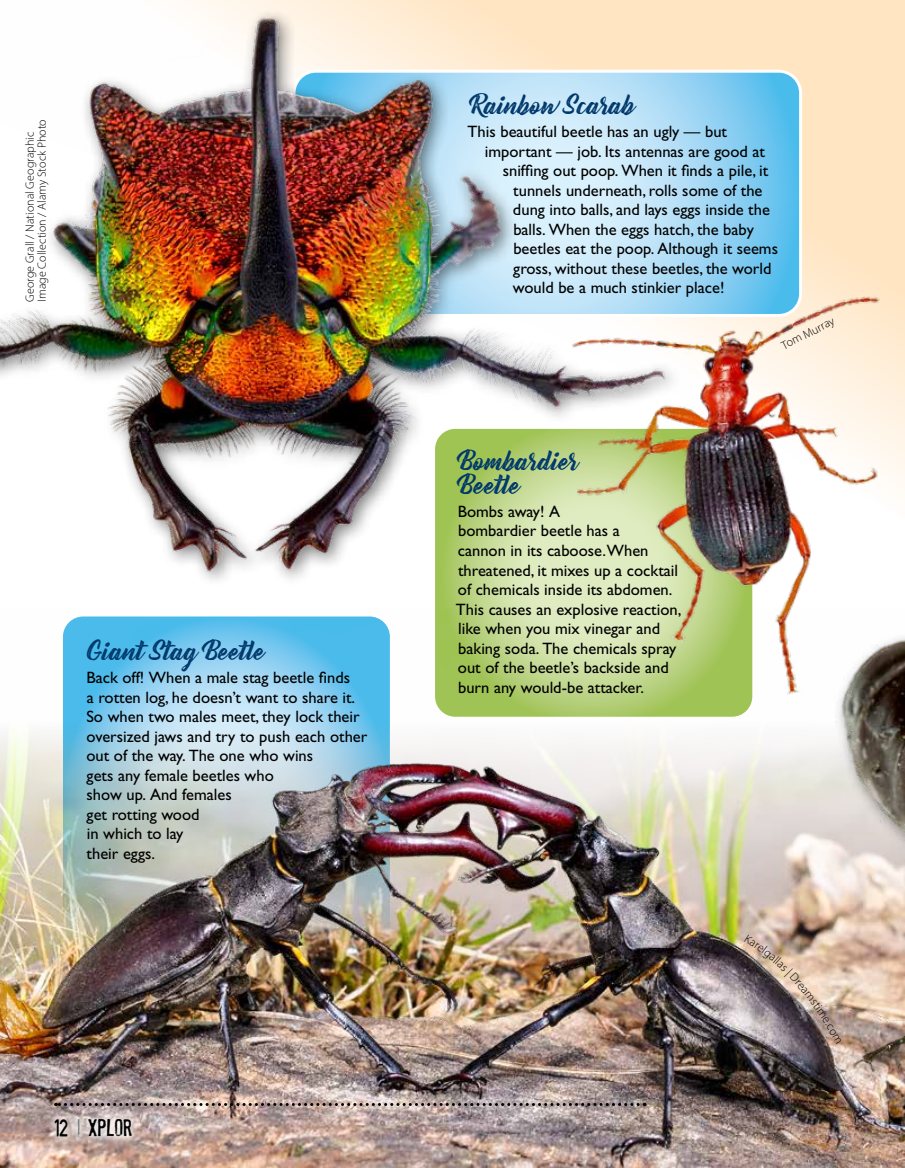
<style>
.page{position:relative;width:905px;height:1168px;background:#fff}
.page>*{position:absolute;margin:0;border:0;box-sizing:border-box;transform-origin:0 0}
.Beetlemania_H3{font:24px/24px "Bernadette Rough";color:#00386b}
.t1{font:21px "Stam Pete";letter-spacing:-.005em;color:#000}
.department_text_-_no{font:16.5px/19.5px "Gill Sans Std";color:#000}
.t2{font:300 12px/12px "Myriad Pro";letter-spacing:.005em;color:#000}
.s1{color:#77787b}
</style>
<div class="page">
<svg style="left:678px;top:0;width:226px;height:488px;background:#fde6c6"></svg>
<svg style="left:436px;top:588px;width:132px;height:21px;background:#c9dd9b"></svg>
<svg style="left:682px;top:71px;width:118px;height:212px;background:#80cbf0"></svg>
<img style="left:0;top:609px;width:820px;height:147px">
<img style="left:0;top:0;width:678px;height:582px">
<img style="left:568px;top:283px;width:314px;height:423px">
<img style="left:0;top:756px;width:820px;height:411px">
<div style="left:45px;top:1110px;width:95px;height:35px;background:#fff;opacity:.85"></div>
<svg style="left:56px;top:1103px;width:582px;height:3px;background:#766b68"></svg>
<img style="left:820px;top:618px;width:84px;height:549px">
<img style="left:744px;top:934px;width:97px;height:110px">
<p class="t2" style="left:24px;top:302px;width:184px;rotate:-90deg">George Grall / National Geographic<br>Image Collection / Alamy Stock Photo</p>
<h2 class="Beetlemania_H3" style="left:87px;top:640px;width:180px">Giant Stag Beetle</h2>
<h3 class="department_text_-_no" style="left:86px;top:668px;width:282px">Back off! When a male stag beetle finds<br>a rotten log, he doesn’t want to share it.<br>So when two males meet, they lock their oversized jaws and try to push each other out of the way. The one who wins<br>gets any female beetles who<br>show up. And females<br>get rotting wood<br>in which to lay<br>their eggs.</h3>
<h2 class="Beetlemania_H3" style="left:471px;top:94px;width:166px">Rainbow Scarab</h2>
<h3 class="department_text_-_no" style="left:467px;top:122px;width:261px">This beautiful beetle has an ugly — but</h3>
<h3 class="department_text_-_no" style="left:485px;top:141px;width:281px">important — job. Its antennas are good at</h3>
<h3 class="department_text_-_no" style="left:502px;top:161px;width:267px">sniffing out poop. When it finds a pile, it</h3>
<h3 class="department_text_-_no" style="left:513px;top:180px;width:251px">tunnels underneath, rolls some of the</h3>
<h3 class="department_text_-_no" style="left:513px;top:200px;width:258px">dung into balls, and lays eggs inside the</h3>
<h3 class="department_text_-_no" style="left:513px;top:219px;width:242px">balls. When the eggs hatch, the baby</h3>
<h3 class="department_text_-_no" style="left:513px;top:239px;width:266px">beetles eat the poop. Although it seems</h3>
<h3 class="department_text_-_no" style="left:513px;top:258px;width:260px">gross, without these beetles, the world</h3>
<h3 class="department_text_-_no" style="left:513px;top:278px;width:213px">would be a much stinkier place!</h3>
<h2 class="Beetlemania_H3" style="left:459px;top:450px;width:121px">Bombardier<br>Beetle</h2>
<h3 class="department_text_-_no" style="left:456px;top:502px;width:227px">Bombs away! A<br>bombardier beetle has a<br>cannon in its caboose.When threatened, it mixes up a cocktail of chemicals inside its abdomen.<br>This causes an explosive reaction, like when you mix vinegar and baking soda. The chemicals spray out of the beetle’s backside and burn any would-be attacker.</h3>
<p class="t2" style="left:779px;top:340px;width:59px;rotate:-27deg">Tom Murray</p>
<p class="t1" style="left:54px;top:1111px;width:80px"><sup>12</sup> <span class="s1">I</span> XPLOR</p>
</div>
